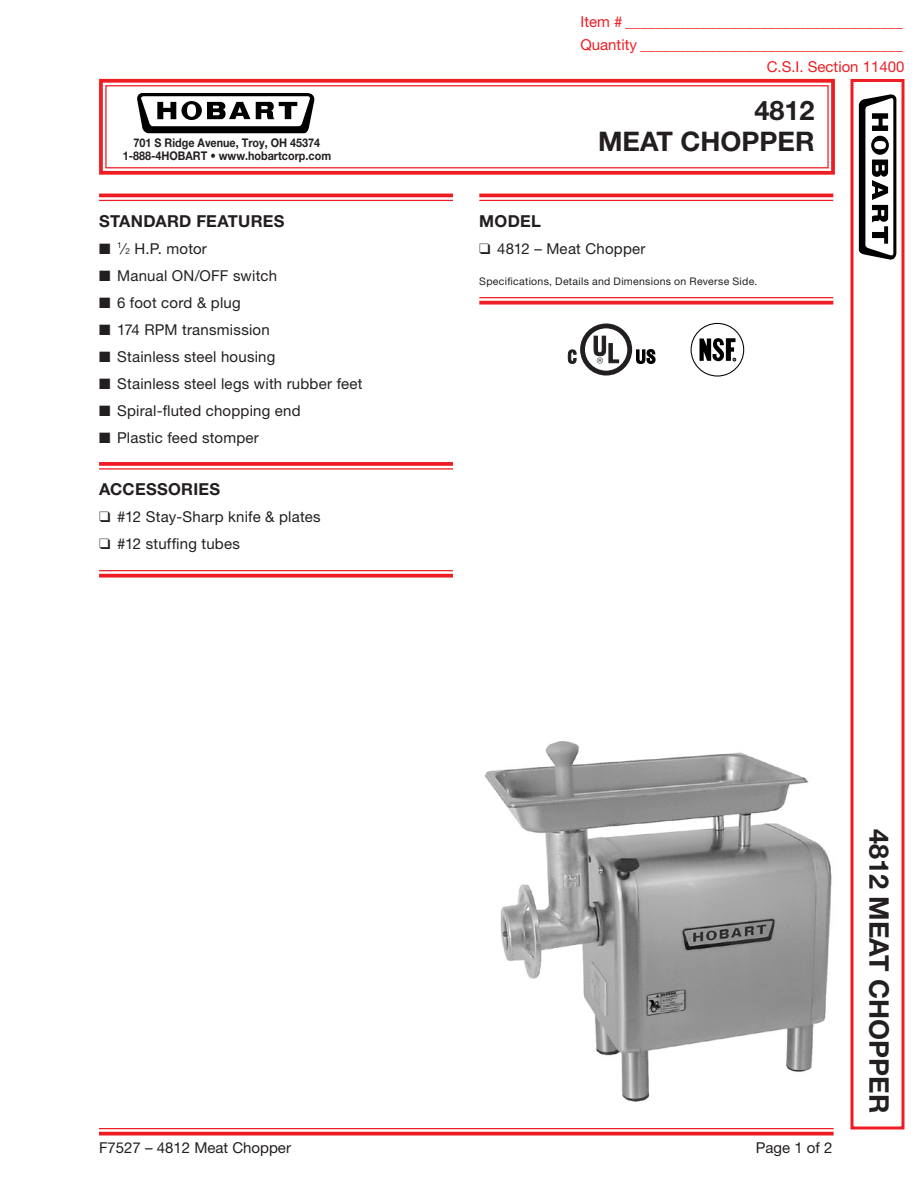
<style>
.page{position:relative;width:918px;height:1188px;background:#fff}
.page>*{position:absolute;margin:0;border:0;box-sizing:border-box;transform-origin:0 0}
.t1{font:700 27px "Helvetica Neue LT Std";color:#231f20}
.Heading_w_line_above{font:700 16.5px "Helvetica Neue LT Std";letter-spacing:.015em;color:#231f20}
.Body_Text-Headings{font:700 16.5px "Helvetica Neue LT Std";letter-spacing:.015em;color:#231f20}
.Front_Text_w_indent{font:15px "Helvetica Neue LT Std";letter-spacing:.015em;color:#231f20}
.t2{font:15px/22.5px "Helvetica Neue LT Std";color:#ee1d23;text-align:right}
.Bottom_Line{font:15px "Helvetica Neue LT Std";color:#231f20}
.Body_Text{font:15px "Helvetica Neue LT Std";letter-spacing:.015em;color:#231f20}
.t3{font:700 12px "Helvetica Neue LT Std";color:#231f20;scale:.9 1}
.Body_Text-Back{font:10.5px "Helvetica Neue LT Std";letter-spacing:.03em;color:#231f20}
.s1{font-size:8.25px}
</style>
<div class="page">
<svg style="left:99px;top:78px;width:736px;height:97px"></svg>
<div style="left:105px;top:85px;width:724px;height:83px;border:1px solid #ee1d23"></div>
<div style="left:850px;top:79px;width:54px;height:1051px;border:3px solid #ee1d23"></div>
<hr style="left:99px;top:1128px;width:735px;height:1px;background:#ee1d23">
<svg style="left:99px;top:1132px;width:735px;height:4px;background:#f0393e"></svg>
<svg style="left:137px;top:93px;width:178px;height:40px"></svg>
<svg style="left:859px;top:94px;width:37px;height:166px"></svg>
<div style="left:691px;top:323px;width:53px;height:54px;border:1px solid #000;border-radius:50%"></div>
<svg style="left:700px;top:338px;width:36px;height:23px"></svg>
<div style="left:580px;top:324px;width:52px;height:52px;border:5px solid #231f20;border-radius:50%"></div>
<svg style="left:593px;top:335px;width:26px;height:29px"></svg>
<svg style="left:568px;top:349px;width:9px;height:15px"></svg>
<svg style="left:636px;top:349px;width:20px;height:15px"></svg>
<hr style="left:99px;top:194px;width:354px;height:3px;background:#ee1d23">
<hr style="left:99px;top:200px;width:354px;height:1px;background:#ee1d23">
<svg style="left:99px;top:462px;width:354px;height:4px"></svg>
<hr style="left:99px;top:468px;width:354px;height:2px;background:#ee1d23">
<hr style="left:99px;top:570px;width:354px;height:1px;background:#ee1d23">
<svg style="left:99px;top:574px;width:354px;height:4px"></svg>
<hr style="left:479px;top:194px;width:354px;height:3px;background:#ee1d23">
<hr style="left:479px;top:200px;width:354px;height:1px;background:#ee1d23">
<hr style="left:479px;top:297px;width:354px;height:1px;background:#ee1d23">
<svg style="left:479px;top:301px;width:354px;height:4px"></svg>
<img style="left:484px;top:741px;width:348px;height:361px">
<p class="t2" style="left:580px;top:10px;width:326px">Item # _____________________________________<br>Quantity ___________________________________<br>C.S.I. Section 11400</p>
<h1 class="t1" style="left:755px;top:93px;width:62px">4812</h1>
<p class="t3" style="left:134px;top:135px;width:209px">701 S Ridge Avenue, Troy, OH 45374</p>
<h1 class="t1" style="left:598px;top:125px;width:218px">MEAT CHOPPER</h1>
<p class="t3" style="left:123px;top:148px;width:233px">1-888-4HOBART • www.hobartcorp.com</p>
<p class="Heading_w_line_above" style="left:99px;top:210px;width:187px">STANDARD FEATURES</p>
<p class="Front_Text_w_indent" style="left:99px;top:239px;width:109px">■ <sup>1</sup>⁄<span class="s1">2</span> H.P. motor</p>
<p class="Front_Text_w_indent" style="left:99px;top:266px;width:179px">■ Manual ON/OFF switch</p>
<p class="Front_Text_w_indent" style="left:99px;top:293px;width:143px">■ 6 foot cord &amp; plug</p>
<p class="Front_Text_w_indent" style="left:99px;top:320px;width:172px">■ 174 RPM transmission</p>
<p class="Front_Text_w_indent" style="left:99px;top:347px;width:178px">■ Stainless steel housing</p>
<p class="Front_Text_w_indent" style="left:99px;top:374px;width:265px">■ Stainless steel legs with rubber feet</p>
<p class="Front_Text_w_indent" style="left:99px;top:401px;width:203px">■ Spiral-fluted chopping end</p>
<p class="Front_Text_w_indent" style="left:99px;top:428px;width:161px">■ Plastic feed stomper</p>
<p class="Heading_w_line_above" style="left:99px;top:479px;width:123px">ACCESSORIES</p>
<p class="Front_Text_w_indent" style="left:99px;top:508px;width:223px">❑ #12 Stay-Sharp knife &amp; plates</p>
<p class="Front_Text_w_indent" style="left:99px;top:535px;width:142px">❑ #12 stuffing tubes</p>
<p class="Body_Text-Headings" style="left:479px;top:210px;width:63px">MODEL</p>
<p class="Body_Text" style="left:479px;top:239px;width:168px">❑ 4812 – Meat Chopper</p>
<p class="Body_Text-Back" style="left:479px;top:275px;width:280px">Specifications, Details and Dimensions on Reverse Side.</p>
<p class="Bottom_Line" style="left:99px;top:1139px;width:194px">F7527 – 4812 Meat Chopper</p>
<p class="Bottom_Line" style="left:756px;top:1139px;width:78px">Page 1 of 2</p>
<p class="t1" style="left:896px;top:829px;width:286px;rotate:90deg">4812 MEAT CHOPPER</p>
</div>
